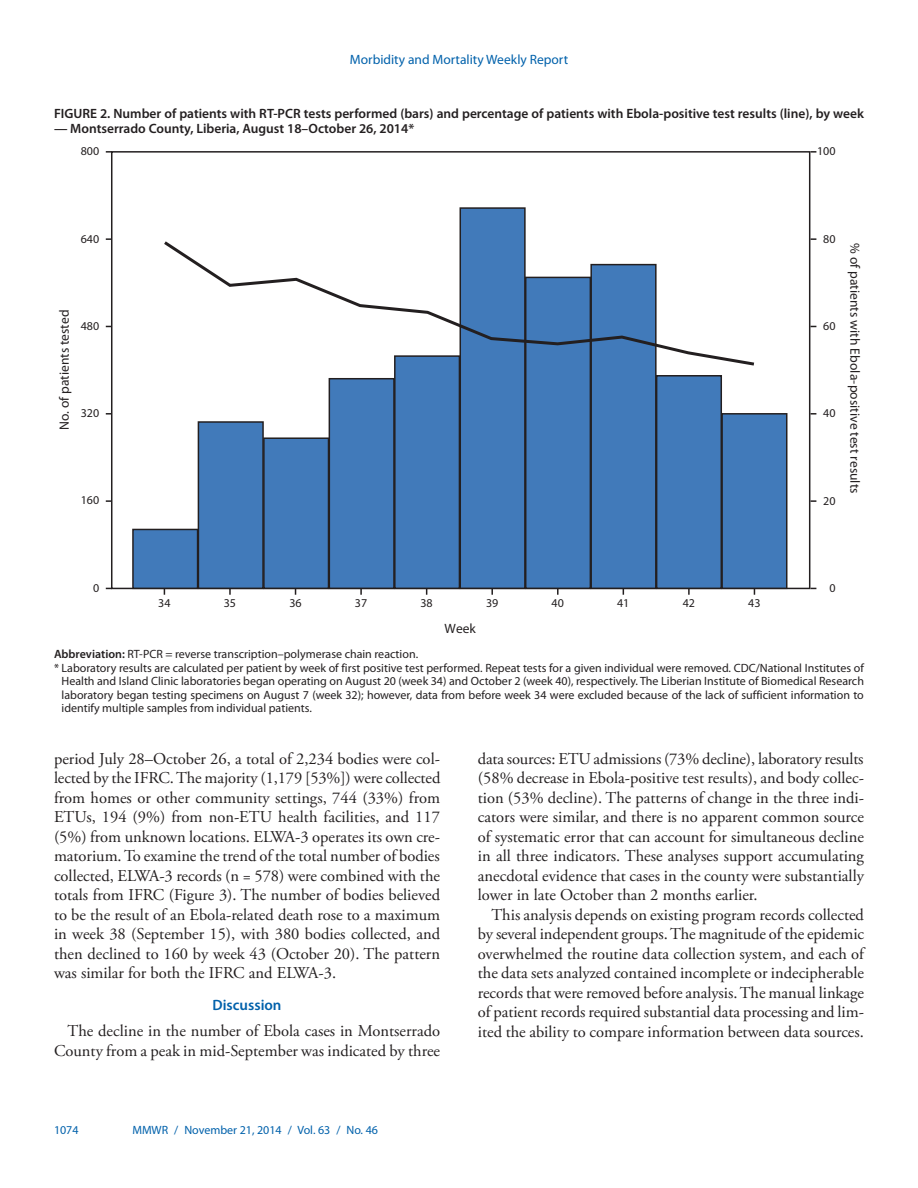
<style>
.page{position:relative;width:918px;height:1188px;background:#fff}
.page>*{position:absolute;margin:0;border:0;box-sizing:border-box;transform-origin:0 0}
.Paragraph{font:16.5px/19.5px "Adobe Garamond Pro";color:#231f20;text-align:justify}
.Discussion_Heading{font:600 15px "Myriad Pro";color:#0161ab}
.Figure_Title{font:600 13.5px "Myriad Pro";color:#231f20}
.t1{font:13.5px "Myriad Pro";color:#231f20}
.t2{font:13.5px "Myriad Pro";color:#0161ab}
.Figure_Footnote{font:12px/13.5px "Myriad Pro";color:#231f20;text-align:justify}
.Abbreviations{font:12px "Myriad Pro";color:#231f20}
.t3{font:12px "Myriad Pro";color:#0161ab}
.s1{font-weight:600}
</style>
<div class="page">
<svg style="left:810px;top:500px;width:6px;height:2px"></svg>
<svg style="left:810px;top:413px;width:6px;height:2px"></svg>
<svg style="left:810px;top:238px;width:6px;height:2px"></svg>
<svg style="left:810px;top:151px;width:6px;height:2px"></svg>
<svg style="left:688px;top:589px;width:2px;height:6px"></svg>
<svg style="left:557px;top:589px;width:2px;height:6px"></svg>
<svg style="left:491px;top:589px;width:2px;height:6px"></svg>
<svg style="left:360px;top:589px;width:2px;height:6px"></svg>
<svg style="left:229px;top:589px;width:2px;height:6px"></svg>
<div style="left:657px;top:376px;width:64px;height:212px;background:#417aba"></div>
<div style="left:591px;top:265px;width:65px;height:323px;background:#417aba"></div>
<div style="left:590px;top:264px;width:67px;height:325px;border:2px solid #231f20"></div>
<div style="left:526px;top:277px;width:64px;height:311px;background:#417aba"></div>
<div style="left:525px;top:277px;width:66px;height:312px;border:2px solid #231f20"></div>
<div style="left:460px;top:208px;width:65px;height:380px;background:#417aba"></div>
<div style="left:460px;top:207px;width:66px;height:382px;border:2px solid #231f20"></div>
<div style="left:395px;top:356px;width:64px;height:232px;background:#417aba"></div>
<div style="left:394px;top:355px;width:66px;height:234px;border:2px solid #231f20"></div>
<div style="left:329px;top:379px;width:65px;height:209px;background:#417aba"></div>
<div style="left:329px;top:378px;width:66px;height:211px;border:2px solid #231f20"></div>
<div style="left:264px;top:438px;width:65px;height:150px;background:#417aba"></div>
<div style="left:263px;top:437px;width:66px;height:152px;border:2px solid #231f20"></div>
<div style="left:198px;top:422px;width:65px;height:166px;background:#417aba"></div>
<div style="left:198px;top:421px;width:66px;height:168px;border:2px solid #231f20"></div>
<div style="left:133px;top:529px;width:65px;height:59px;background:#417aba"></div>
<div style="left:132px;top:529px;width:66px;height:60px;border:2px solid #231f20"></div>
<div style="left:722px;top:414px;width:65px;height:174px;background:#417aba"></div>
<div style="left:721px;top:413px;width:66px;height:176px;border:2px solid #231f20"></div>
<svg style="left:164px;top:238px;width:591px;height:130px"></svg>
<p class="t2" style="left:350px;top:51px;width:220px">Morbidity and Mortality Weekly Report</p>
<p class="Figure_Title" style="left:54px;top:105px;width:812px">FIGURE 2. Number of patients with RT-PCR tests performed (bars) and percentage of patients with Ebola-positive test results (line), by week</p>
<p class="Figure_Title" style="left:54px;top:120px;width:362px">— Montserrado County, Liberia, August 18–October 26, 2014*</p>
<p class="Figure_Footnote" style="left:81px;top:144px;width:20px">800</p>
<p class="Figure_Footnote" style="left:81px;top:232px;width:20px">640</p>
<p class="t1" style="left:56px;top:430px;width:122px;rotate:-90deg">No. of patients tested</p>
<p class="Figure_Footnote" style="left:81px;top:319px;width:20px">480</p>
<p class="Figure_Footnote" style="left:81px;top:406px;width:20px">320</p>
<p class="Figure_Footnote" style="left:81px;top:494px;width:20px">160</p>
<p class="Figure_Footnote" style="left:93px;top:581px;width:8px">0</p>
<p class="Figure_Footnote" style="left:158px;top:596px;width:14px">34</p>
<p class="Figure_Footnote" style="left:224px;top:596px;width:14px">35</p>
<p class="Figure_Footnote" style="left:289px;top:596px;width:14px">36</p>
<p class="Figure_Footnote" style="left:355px;top:596px;width:14px">37</p>
<p class="Figure_Footnote" style="left:420px;top:596px;width:14px">38</p>
<p class="Figure_Footnote" style="left:486px;top:596px;width:14px">39</p>
<p class="Figure_Footnote" style="left:552px;top:596px;width:14px">40</p>
<p class="Figure_Footnote" style="left:617px;top:596px;width:14px">41</p>
<p class="Figure_Footnote" style="left:683px;top:596px;width:14px">42</p>
<p class="Figure_Footnote" style="left:748px;top:596px;width:14px">43</p>
<p class="t1" style="left:445px;top:620px;width:33px">Week</p>
<p class="Figure_Footnote" style="left:817px;top:144px;width:20px">100</p>
<p class="Figure_Footnote" style="left:823px;top:232px;width:14px">80</p>
<p class="Figure_Footnote" style="left:823px;top:319px;width:14px">60</p>
<p class="Figure_Footnote" style="left:823px;top:406px;width:14px">40</p>
<p class="Figure_Footnote" style="left:823px;top:494px;width:14px">20</p>
<p class="t1" style="left:863px;top:243px;width:252px;rotate:90deg">% of patients with Ebola-positive test results</p>
<p class="Figure_Footnote" style="left:829px;top:581px;width:8px">0</p>
<p class="Abbreviations" style="left:54px;top:647px;width:366px"><span class="s1">Abbreviation:</span> RT-PCR = reverse transcription–polymerase chain reaction.</p>
<p class="Figure_Footnote" style="left:62px;top:661px;width:804px;text-indent:-8px">* Laboratory results are calculated per patient by week of first positive test performed. Repeat tests for a given individual were removed. CDC/National Institutes of Health and Island Clinic laboratories began operating on August 20 (week 34) and October 2 (week 40), respectively. The Liberian Institute of Biomedical Research laboratory began testing specimens on August 7 (week 32); however, data from before week 34 were excluded because of the lack of sufficient information to identify multiple samples from individual patients.</p>
<p class="Paragraph" style="left:54px;top:750px;width:388px">period July 28–October 26, a total of 2,234 bodies were col&shy;lected by the IFRC. The majority (1,179 [53%]) were collected from homes or other community settings, 744 (33%) from ETUs, 194 (9%) from non-ETU health facilities, and 117 (5%) from unknown locations. ELWA-3 operates its own cre&shy;matorium. To examine the trend of the total number of bodies collected, ELWA-3 records (n = 578) were combined with the totals from IFRC (Figure 3). The number of bodies believed to be the result of an Ebola-related death rose to a maximum in week 38 (September 15), with 380 bodies collected, and then declined to 160 by week 43 (October 20). The pattern was similar for both the IFRC and ELWA-3.</p>
<p class="Discussion_Heading" style="left:213px;top:995px;width:71px">Discussion</p>
<p class="Paragraph" style="left:54px;top:1022px;width:388px;text-align:right">The decline in the number of Ebola cases in Montserrado<br>County from a peak in mid-September was indicated by three</p>
<p class="t3" style="left:54px;top:1123px;width:26px">1074</p>
<p class="t3" style="left:132px;top:1123px;width:247px">MMWR / November 21, 2014 / Vol. 63 / No. 46</p>
<p class="Paragraph" style="left:478px;top:750px;width:388px">data sources: ETU admissions (73% decline), laboratory results (58% decrease in Ebola-positive test results), and body collec&shy;tion (53% decline). The patterns of change in the three indi&shy;cators were similar, and there is no apparent common source of systematic error that can account for simultaneous decline in all three indicators. These analyses support accumulating anecdotal evidence that cases in the county were substantially lower in late October than 2 months earlier.</p>
<p class="Paragraph" style="left:478px;top:906px;width:388px;text-indent:13px">This analysis depends on existing program records collected by several independent groups. The magnitude of the epidemic overwhelmed the routine data collection system, and each of the data sets analyzed contained incomplete or indecipherable records that were removed before analysis. The manual linkage of patient records required substantial data processing and lim&shy;ited the ability to compare information between data sources.</p>
</div>
